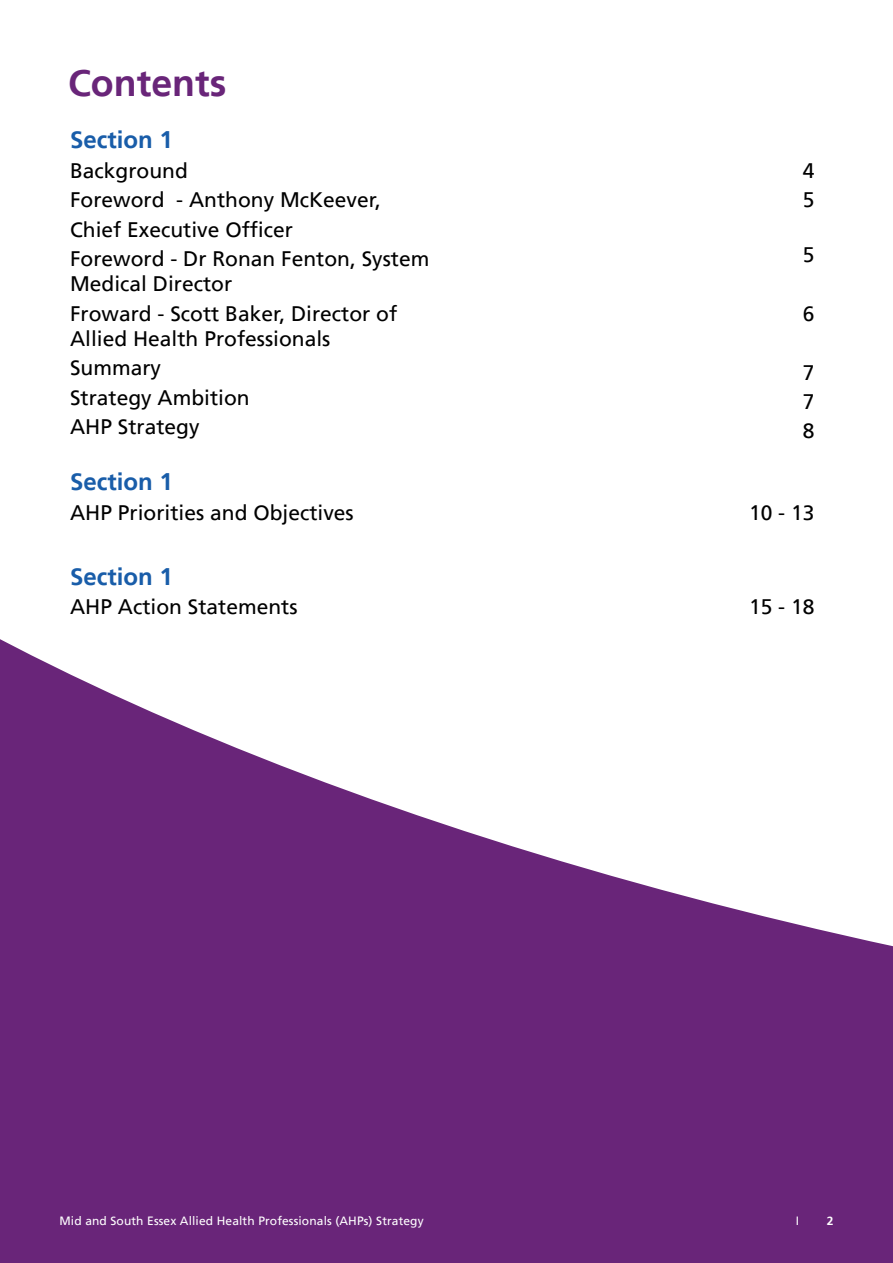
<style>
.page{position:relative;width:893px;height:1263px;background:#fff}
.page>*{position:absolute;margin:0;border:0;box-sizing:border-box;transform-origin:0 0}
.t1{font:700 37.5px "Frutiger";color:#692579}
.t2{font:700 24px "Frutiger";color:#195da9}
.t3{font:21px/29.4px "Frutiger";color:#000}
.t4{font:12px "Frutiger";letter-spacing:.01em;color:#fff}
.t5{font:700 12px "Frutiger";color:#fff}
</style>
<div class="page">
<svg style="left:0;top:639px;width:893px;height:624px;fill:#692579"></svg>
<h1 class="t1" style="left:68px;top:61px;width:160px">Contents</h1>
<p class="t2" style="left:70px;top:126px;width:104px">Section 1</p>
<p class="t3" style="left:70px;top:156px;width:361px">Background<br>Foreword - Anthony McKeever,<br>Chief Executive Officer<br>Foreword - Dr Ronan Fenton, System</p>
<p class="t3" style="left:70px;top:269px;width:329px">Medical Director<br>Froward - Scott Baker, Director of</p>
<p class="t3" style="left:70px;top:324px;width:262px">Allied Health Professionals<br>Summary<br>Strategy Ambition<br>AHP Strategy</p>
<p class="t2" style="left:70px;top:468px;width:104px">Section 1</p>
<p class="t3" style="left:70px;top:498px;width:285px">AHP Priorities and Objectives</p>
<p class="t2" style="left:70px;top:562px;width:104px">Section 1</p>
<p class="t3" style="left:70px;top:592px;width:229px">AHP Action Statements</p>
<p class="t3" style="left:803px;top:156px;width:13px">4<br>5</p>
<p class="t3" style="left:803px;top:240px;width:13px">5</p>
<p class="t3" style="left:803px;top:299px;width:13px">6</p>
<p class="t3" style="left:803px;top:358px;width:13px;text-align:justify">7<br>7<br>8</p>
<p class="t3" style="left:749px;top:498px;width:67px">10 - 13</p>
<p class="t3" style="left:749px;top:592px;width:67px">15 - 18</p>
<p class="t4" style="left:60px;top:1214px;width:366px">Mid and South Essex Allied Health Professionals (AHPs) Strategy</p>
<p class="t4" style="left:796px;top:1214px;width:5px">I</p>
<p class="t5" style="left:827px;top:1214px;width:8px">2</p>
</div>
